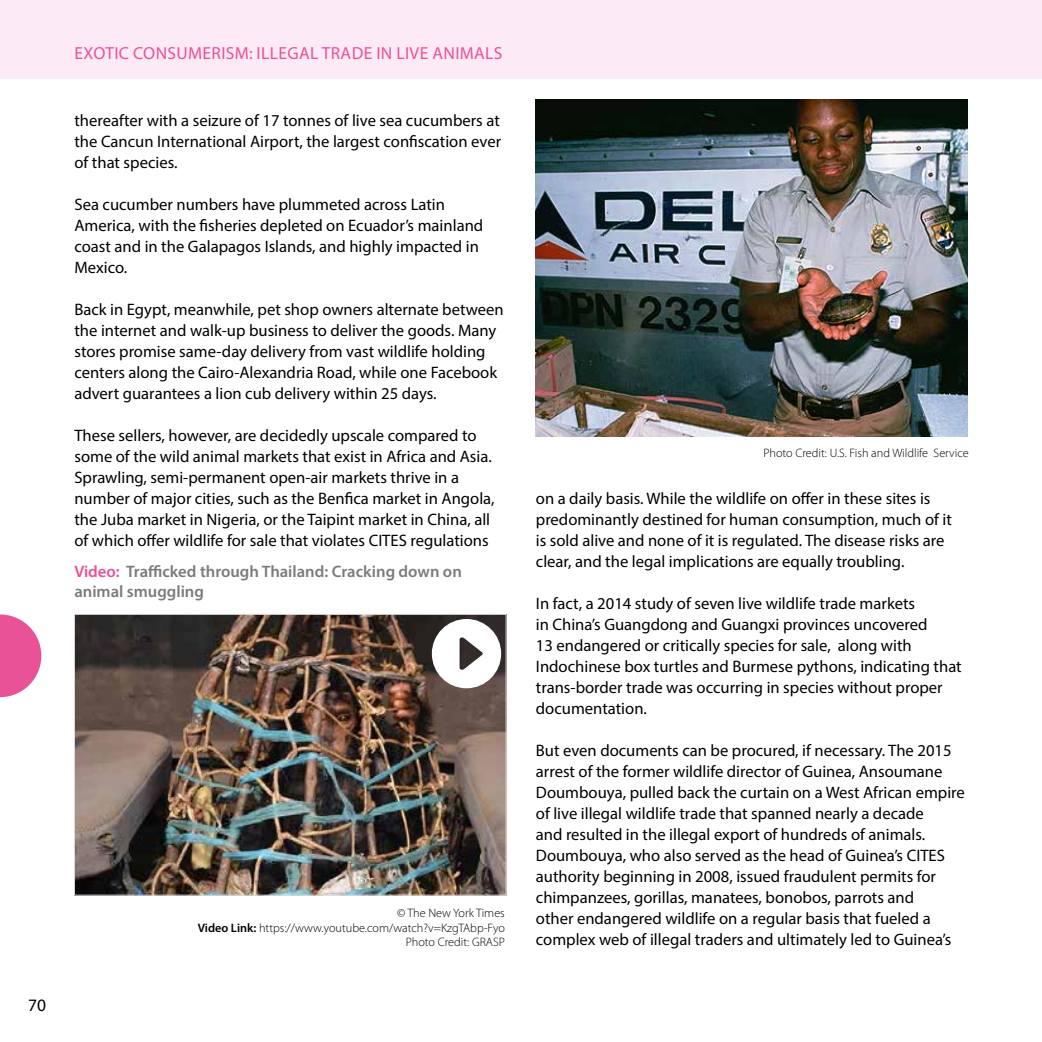
<style>
.page{position:relative;width:1042px;height:1042px;background:#fff}
.page>*{position:absolute;margin:0;border:0;box-sizing:border-box;transform-origin:0 0}
.t1{font:17.5px "Myriad Pro";letter-spacing:.02em;color:#ea5297}
.t2{font:17.5px "Myriad Pro";color:#000}
.t3{font:16.62px/21px "Myriad Pro";color:#000}
.t4{font:600 16.62px/19.9px "Myriad Pro";color:#7c7b7b}
.t5{font:300 12.25px/14.7px "Myriad Pro";color:#000;text-align:right}
.s1{color:#ea5297}
.s2{font-weight:600}
</style>
<div class="page">
<div style="left:0;top:0;width:1042px;height:79px;background:#fceaf4"></div>
<svg style="left:0;top:614px;width:41px;height:83px"></svg>
<img style="left:76px;top:616px;width:428px;height:277px">
<div style="left:74px;top:614px;width:432px;height:281px;border:1px solid #e3e3e3"></div>
<img style="left:536px;top:99px;width:431px;height:338px">
<svg style="left:432px;top:619px;width:69px;height:69px"></svg>
<p class="t1" style="left:75px;top:43px;width:429px">EXOTIC CONSUMERISM: ILLEGAL TRADE IN LIVE ANIMALS</p>
<p class="t3" style="left:74px;top:110px;width:428px;text-align:justify">thereafter with a seizure of 17 tonnes of live sea cucumbers at the Cancun International Airport, the largest confiscation ever of that species.</p>
<p class="t3" style="left:74px;top:194px;width:410px">Sea cucumber numbers have plummeted across Latin America, with the fisheries depleted on Ecuador’s mainland coast and in the Galapagos Islands, and highly impacted in Mexico.</p>
<p class="t3" style="left:74px;top:299px;width:431px">Back in Egypt, meanwhile, pet shop owners alternate between the internet and walk-up business to deliver the goods. Many stores promise same-day delivery from vast wildlife holding centers along the Cairo-Alexandria Road, while one Facebook advert guarantees a lion cub delivery within 25 days.</p>
<p class="t3" style="left:74px;top:425px;width:422px">These sellers, however, are decidedly upscale compared to some of the wild animal markets that exist in Africa and Asia.<br>Sprawling, semi-permanent open-air markets thrive in a number of major cities, such as the Benfica market in Angola, the Juba market in Nigeria, or the Taipint market in China, all of which offer wildlife for sale that violates CITES regulations</p>
<p class="t4" style="left:74px;top:561px;width:389px"><span class="s1">Video:</span> Trafficked through Thailand: Cracking down on animal smuggling</p>
<p class="t2" style="left:28px;top:994px;width:19px">70</p>
<p class="t5" style="left:198px;top:905px;width:308px">© The New York Times<br><span class="s2">Video Link:</span> https://www.youtube.com/watch?v=KzgTAbp-Fyo<br>Photo Credit: GRASP</p>
<p class="t5" style="left:763px;top:445px;width:207px">Photo Credit: U.S. Fish and Wildlife Service</p>
<p class="t3" style="left:536px;top:488px;width:417px">on a daily basis. While the wildlife on offer in these sites is predominantly destined for human consumption, much of it is sold alive and none of it is regulated. The disease risks are clear, and the legal implications are equally troubling.</p>
<p class="t3" style="left:536px;top:593px;width:427px">In fact, a 2014 study of seven live wildlife trade markets<br>in China’s Guangdong and Guangxi provinces uncovered<br>13 endangered or critically species for sale, along with Indochinese box turtles and Burmese pythons, indicating that trans-border trade was occurring in species without proper documentation.</p>
<p class="t3" style="left:536px;top:740px;width:430px">But even documents can be procured, if necessary. The 2015 arrest of the former wildlife director of Guinea, Ansoumane Doumbouya, pulled back the curtain on a West African empire of live illegal wildlife trade that spanned nearly a decade<br>and resulted in the illegal export of hundreds of animals.<br>Doumbouya, who also served as the head of Guinea’s CITES authority beginning in 2008, issued fraudulent permits for chimpanzees, gorillas, manatees, bonobos, parrots and<br>other endangered wildlife on a regular basis that fueled a complex web of illegal traders and ultimately led to Guinea’s</p>
</div>
